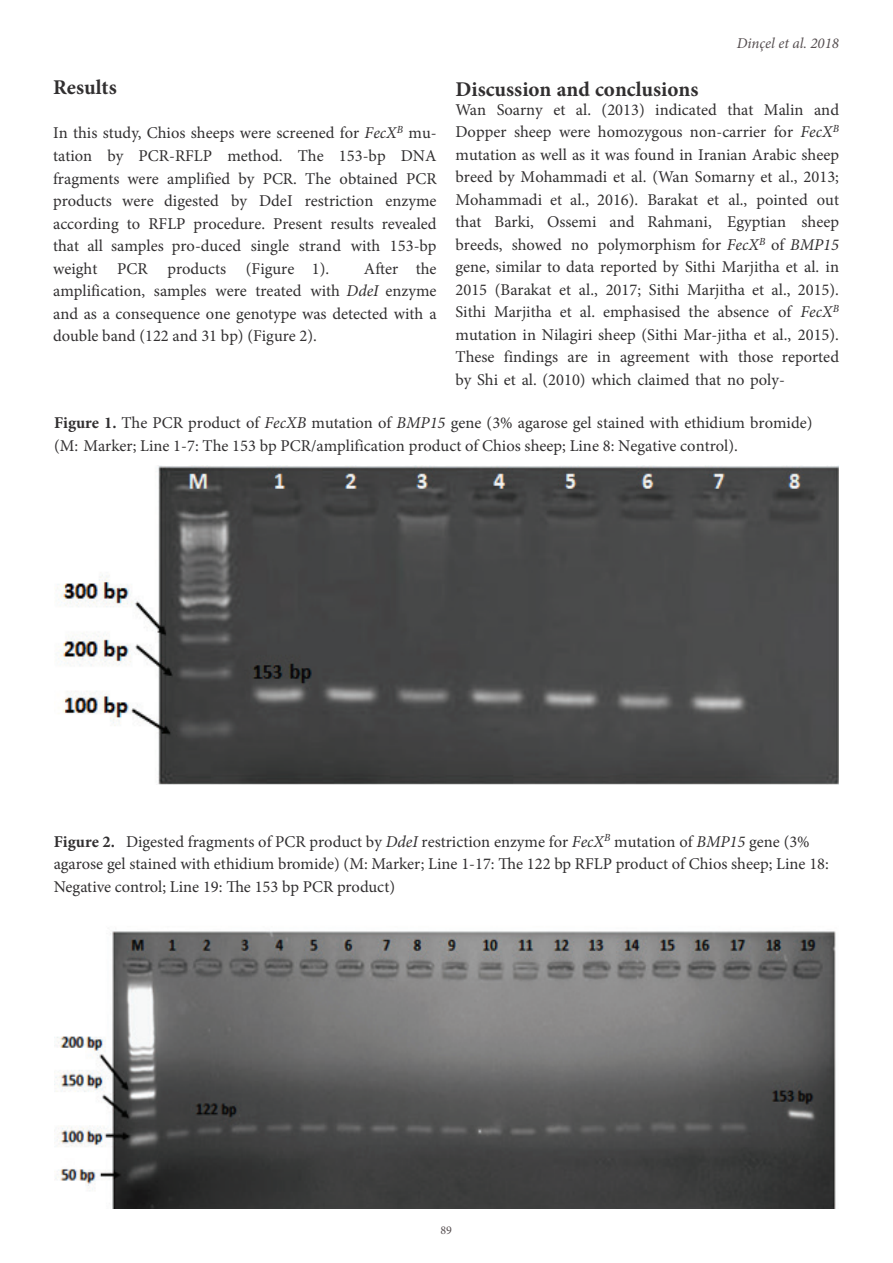
<style>
.page{position:relative;width:893px;height:1263px;background:#fff}
.page>*{position:absolute;margin:0;border:0;box-sizing:border-box;transform-origin:0 0}
.t1{font:700 21px "Minion Pro";color:#312f30}
.t2{font:16.5px/22.5px "Minion Pro";color:#312f30;text-align:justify}
.t3{font:italic 15px "Minion Pro";color:#554e50}
.t4{font:12px "Minion Pro";color:#554e50}
.s1{font-style:italic}
.s2{font-weight:700}
</style>
<div class="page">
<img style="left:57px;top:465px;width:782px;height:319px">
<img style="left:54px;top:931px;width:782px;height:278px">
<p class="t3" style="left:737px;top:33px;width:104px">Dinçel et al. 2018</p>
<p class="t1" style="left:53px;top:72px;width:65px">Results</p>
<p class="t2" style="left:53px;top:122px;width:385px">In this study, Chios sheeps were screened for <span class="s1">FecX</span><sup>B</sup> mu&shy;tation by PCR-RFLP method. The 153-bp DNA fragments were amplified by PCR. The obtained PCR products were digested by DdeI restriction enzyme according to RFLP procedure. Present results revealed that all samples pro-duced single strand with 153-bp weight PCR products (Figure 1).</p>
<p class="t1" style="left:455px;top:74px;width:244px">Discussion and conclusions</p>
<p class="t2" style="left:455px;top:98px;width:385px">Wan Soarny et al. (2013) indicated that Malin and Dopper sheep were homozygous non-carrier for <span class="s1">FecX</span><sup>B </sup>mutation as well as it was found in Iranian Arabic sheep breed by Mohammadi et al. (Wan Somarny et al., 2013; Mohammadi et al., 2016). Barakat et al., pointed out that Barki, Ossemi and Rahmani, Egyptian sheep breeds, showed no polymorphism for <span class="s1">FecX</span><sup>B</sup> of <span class="s1">BMP15 </span>gene, similar to data reported by Sithi Marjitha et al. in 2015 (Barakat et al., 2017; Sithi Marjitha et al., 2015).<br>Sithi Marjitha et al. emphasised the absence of <span class="s1">FecX</span><sup>B </sup>mutation in Nilagiri sheep (Sithi Mar-jitha et al., 2015).<br>These findings are in agreement with those reported by Shi et al. (2010) which claimed that no poly-</p>
<p class="t2" style="left:54px;top:412px;width:760px"><span class="s2">Figure 1.</span> The PCR product of <span class="s1">FecXB</span> mutation of <span class="s1">BMP15</span> gene (3% agarose gel stained with ethidium bromide) (M: Marker; Line 1-7: The 153 bp PCR/amplification product of Chios sheep; Line 8: Negative control).</p>
<p class="t2" style="left:53px;top:257px;width:385px;text-indent:311px">After the amplification, samples were treated with <span class="s1">DdeI</span> enzyme and as a consequence one genotype was detected with a double band (122 and 31 bp) (Figure 2).</p>
<p class="t2" style="left:54px;top:830px;width:777px;text-align:left"><span class="s2">Figure 2.</span> Digested fragments of PCR product by <span class="s1">DdeI</span> restriction enzyme for <span class="s1">FecX</span><sup>B</sup> mutation of <span class="s1">BMP15</span> gene (3% agarose gel stained with ethidium bromide) (M: Marker; Line 1-17: The 122 bp RFLP product of Chios sheep; Line 18:<br>Negative control; Line 19: The 153 bp PCR product)</p>
<p class="t4" style="left:440px;top:1222px;width:13px">89</p>
</div>
